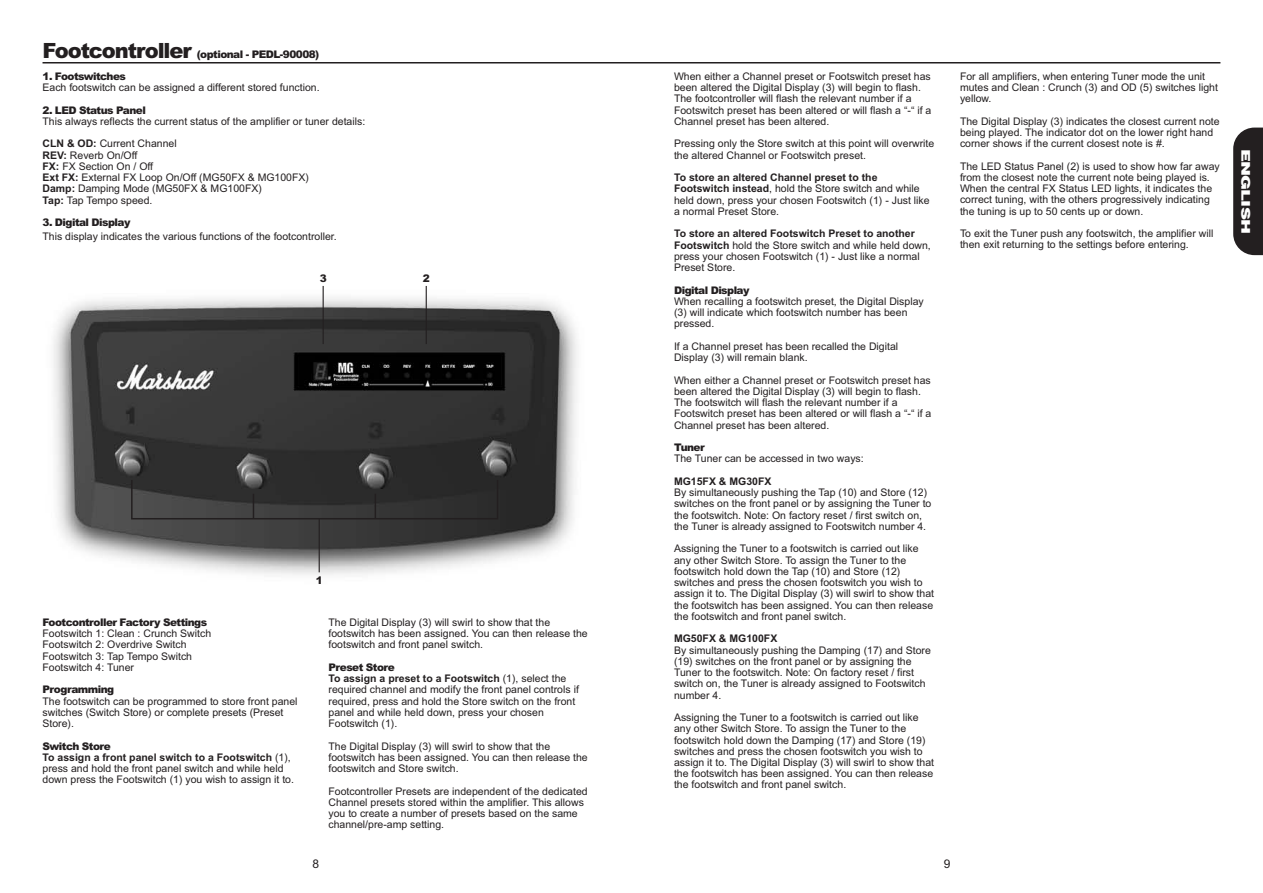
<style>
.page{position:relative;width:1263px;height:893px;background:#fff}
.page>*{position:absolute;margin:0;border:0;box-sizing:border-box;transform-origin:0 0}
.t1{font:900 12px "Helvetica";letter-spacing:-.05em;color:#fff;scale:1.5 1}
.t2{font:12px "Arial";color:#231f20}
.t3{font:10.5px/11.2px "Arial";color:#231f20}
.t4{font:900 10.5px "Arial";letter-spacing:-.05em;color:#231f20}
.t5{font:700 10.5px "Arial";color:#231f20}
.s1{font-size:21px}
.s2{font-weight:700}
.s3{font-weight:900}
</style>
<div class="page">
<img style="left:42px;top:62px;width:1221px;height:513px">
<hr style="left:43px;top:62px;width:1177px;height:2px;background:#231f20">
<hr style="left:319px;top:519px;width:1px;height:53px;background:#231f20">
<hr style="left:323px;top:286px;width:1px;height:58px;background:#231f20">
<hr style="left:426px;top:286px;width:1px;height:58px;background:#231f20">
<div style="left:131px;top:479px;width:367px;height:40px;border:2px solid #231f20"></div>
<svg style="left:253px;top:494px;width:1px;height:25px"></svg>
<svg style="left:375px;top:494px;width:1px;height:25px"></svg>
<svg style="left:1233px;top:128px;width:30px;height:127px"></svg>
<p class="t4" style="left:43px;top:48px;width:278px"><span class="s1">Footcontroller</span> (optional - PEDL-90008)</p>
<p class="t4" style="left:43px;top:70px;width:85px">1. Footswitches</p>
<p class="t3" style="left:43px;top:82px;width:279px">Each footswitch can be assigned a different stored function.</p>
<p class="t4" style="left:43px;top:104px;width:105px">2. LED Status Panel</p>
<p class="t3" style="left:43px;top:110px;width:324px;line-height:22.5px">This always reflects the current status of the amplifier or tuner details:<br><span class="s2">CLN &amp; OD:</span> Current Channel</p>
<p class="t3" style="left:43px;top:149px;width:268px"><span class="s2">REV:</span> Reverb On/Off<br><span class="s2">FX:</span> FX Section On / Off<br><span class="s2">Ext FX:</span> External FX Loop On/Off (MG50FX &amp; MG100FX)<br><span class="s2">Damp:</span> Damping Mode (MG50FX &amp; MG100FX)<br><span class="s2">Tap:</span> Tap Tempo speed.</p>
<p class="t4" style="left:43px;top:216px;width:89px">3. Digital Display</p>
<p class="t3" style="left:43px;top:230px;width:296px">This display indicates the various functions of the footcontroller.</p>
<p class="t4" style="left:320px;top:272px;width:9px">3</p>
<p class="t4" style="left:423px;top:272px;width:9px">2</p>
<p class="t4" style="left:43px;top:616px;width:166px">Footcontroller Factory Settings</p>
<p class="t3" style="left:43px;top:628px;width:170px">Footswitch 1: Clean : Crunch Switch<br>Footswitch 2: Overdrive Switch<br>Footswitch 3: Tap Tempo Switch<br>Footswitch 4: Tuner</p>
<p class="t4" style="left:43px;top:683px;width:73px">Programming</p>
<p class="t3" style="left:43px;top:695px;width:257px">The footswitch can be programmed to store front panel switches (Switch Store) or complete presets (Preset<br>Store).</p>
<p class="t3" style="left:43px;top:740px;width:253px"><span class="s3">Switch Store<br></span><span class="s2">To assign a front panel switch to a Footswitch</span> (1), press and hold the front panel switch and while held down press the Footswitch (1) you wish to assign it to.</p>
<p class="t4" style="left:316px;top:574px;width:9px">1</p>
<p class="t3" style="left:328px;top:617px;width:261px">The Digital Display (3) will swirl to show that the footswitch has been assigned. You can then release the footswitch and front panel switch.</p>
<p class="t3" style="left:328px;top:662px;width:252px"><span class="s3">Preset Store<br></span><span class="s2">To assign a preset to a Footswitch</span> (1), select the required channel and modify the front panel controls if required, press and hold the Store switch on the front panel and while held down, press your chosen Footswitch (1).</p>
<p class="t3" style="left:328px;top:740px;width:261px">The Digital Display (3) will swirl to show that the footswitch has been assigned. You can then release the footswitch and Store switch.</p>
<p class="t3" style="left:328px;top:785px;width:261px">Footcontroller Presets are independent of the dedicated Channel presets stored within the amplifier. This allows you to create a number of presets based on the same channel/pre-amp setting.</p>
<p class="t3" style="left:674px;top:71px;width:259px">When either a Channel preset or Footswitch preset has been altered the Digital Display (3) will begin to flash.<br>The footcontroller will flash the relevant number if a Footswitch preset has been altered or will flash a “-“ if a Channel preset has been altered.</p>
<p class="t3" style="left:674px;top:138px;width:262px">Pressing only the Store switch at this point will overwrite the altered Channel or Footswitch preset.</p>
<p class="t3" style="left:674px;top:172px;width:257px"><span class="s2">To store an altered Channel preset to the Footswitch instead</span>, hold the Store switch and while held down, press your chosen Footswitch (1) - Just like a normal Preset Store.</p>
<p class="t3" style="left:674px;top:228px;width:258px"><span class="s2">To store an altered Footswitch Preset to another Footswitch</span> hold the Store switch and while held down, press your chosen Footswitch (1) - Just like a normal Preset Store.</p>
<p class="t4" style="left:674px;top:284px;width:77px">Digital Display</p>
<p class="t3" style="left:674px;top:296px;width:251px">When recalling a footswitch preset, the Digital Display (3) will indicate which footswitch number has been pressed.</p>
<p class="t3" style="left:674px;top:341px;width:226px">If a Channel preset has been recalled the Digital<br>Display (3) will remain blank.</p>
<p class="t3" style="left:674px;top:374px;width:259px">When either a Channel preset or Footswitch preset has been altered the Digital Display (3) will begin to flash.<br>The footswitch will flash the relevant number if a Footswitch preset has been altered or will flash a “-“ if a Channel preset has been altered.</p>
<p class="t4" style="left:674px;top:441px;width:32px">Tuner</p>
<p class="t3" style="left:674px;top:453px;width:191px">The Tuner can be accessed in two ways:</p>
<p class="t5" style="left:674px;top:475px;width:99px">MG15FX &amp; MG30FX</p>
<p class="t3" style="left:674px;top:487px;width:259px">By simultaneously pushing the Tap (10) and Store (12) switches on the front panel or by assigning the Tuner to the footswitch. Note: On factory reset / first switch on, the Tuner is already assigned to Footswitch number 4.</p>
<p class="t3" style="left:674px;top:543px;width:262px">Assigning the Tuner to a footswitch is carried out like any other Switch Store. To assign the Tuner to the footswitch hold down the Tap (10) and Store (12) switches and press the chosen footswitch you wish to assign it to. The Digital Display (3) will swirl to show that the footswitch has been assigned. You can then release the footswitch and front panel switch.</p>
<p class="t5" style="left:674px;top:632px;width:105px">MG50FX &amp; MG100FX</p>
<p class="t3" style="left:674px;top:644px;width:258px">By simultaneously pushing the Damping (17) and Store (19) switches on the front panel or by assigning the Tuner to the footswitch. Note: On factory reset / first switch on, the Tuner is already assigned to Footswitch number 4.</p>
<p class="t3" style="left:674px;top:712px;width:262px">Assigning the Tuner to a footswitch is carried out like any other Switch Store. To assign the Tuner to the footswitch hold down the Damping (17) and Store (19) switches and press the chosen footswitch you wish to assign it to. The Digital Display (3) will swirl to show that the footswitch has been assigned. You can then release the footswitch and front panel switch.</p>
<p class="t3" style="left:960px;top:70px;width:259px">For all amplifiers, when entering Tuner mode the unit mutes and Clean : Crunch (3) and OD (5) switches light yellow.</p>
<p class="t3" style="left:960px;top:115px;width:261px">The Digital Display (3) indicates the closest current note being played. The indicator dot on the lower right hand corner shows if the current closest note is #.</p>
<p class="t3" style="left:960px;top:160px;width:261px">The LED Status Panel (2) is used to show how far away from the closest note the current note being played is.<br>When the central FX Status LED lights, it indicates the correct tuning, with the others progressively indicating the tuning is up to 50 cents up or down.</p>
<p class="t3" style="left:960px;top:228px;width:255px">To exit the Tuner push any footswitch, the amplifier will then exit returning to the settings before entering.</p>
<p class="t2" style="left:312px;top:856px;width:8px">8</p>
<p class="t2" style="left:944px;top:856px;width:8px">9</p>
<p class="t1" style="left:1253px;top:149px;width:58px;rotate:90deg">ENGLISH</p>
</div>
